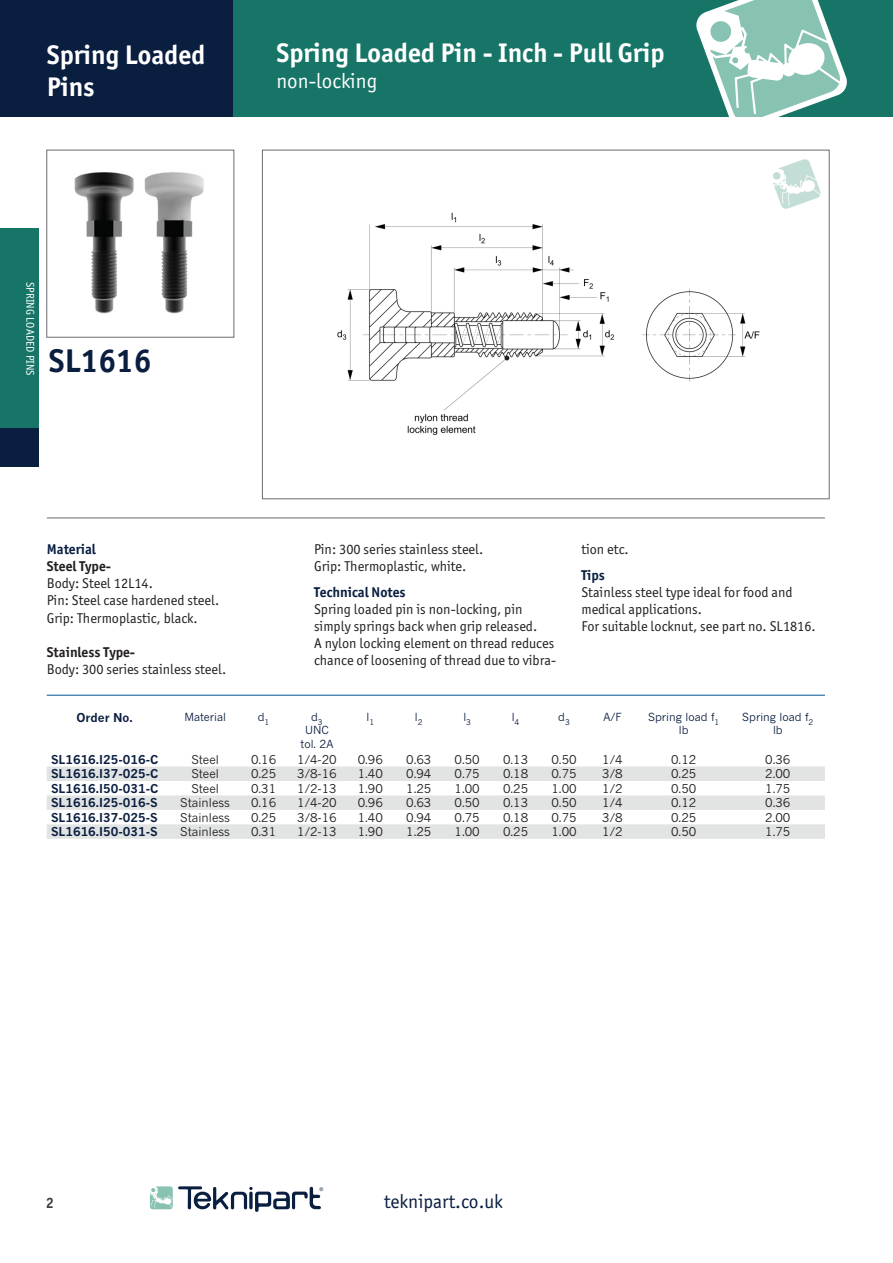
<style>
.page{position:relative;width:893px;height:1263px;background:#fff}
.page>*{position:absolute;margin:0;border:0;box-sizing:border-box;transform-origin:0 0}
.t1{font:700 33px "Officina Sans ITC Pro";color:#0a1e40}
.t2{font:700 27px/32.4px "Officina Sans ITC Pro";color:#fff}
.t3{font:21px "Officina Sans ITC Pro";color:#fff}
.t4{font:19.5px "Officina Sans ITC Pro";color:#0a1e40}
.t5{font:700 15px "Officina Sans ITC Pro";color:#3e3e3f}
.t6{font:14.25px/17.1px "Officina Sans ITC Pro";color:#231f20}
.t7{font:700 14.25px "Officina Sans ITC Pro";color:#0a1e40}
.t8{font:700 14.25px "Officina Sans ITC Pro";color:#231f20}
.t9{font:12px "News Gothic MT Pro";color:#231f20}
.t10{font:700 12px "News Gothic MT Pro";color:#0a1e40}
.t11{font:11.25px "Officina Sans ITC Pro";color:#fff}
.t12{font:11.1px/13.2px "News Gothic MT Pro";color:#0a1e40;text-align:center}
</style>
<div class="page">
<div style="left:0;top:0;width:234px;height:116px;background:#0a1e40"></div>
<div style="left:0;top:228px;width:38px;height:200px;background:#167567"></div>
<div style="left:0;top:428px;width:38px;height:38px;background:#0a1e40"></div>
<div style="left:234px;top:0;width:659px;height:116px;background:#167567"></div>
<svg style="left:696px;top:0;width:151px;height:116px"></svg>
<div style="left:47px;top:150px;width:187px;height:187px;border:1px solid #6d6c6e"></div>
<svg style="left:47px;top:766px;width:778px;height:73px;fill:#e2e4e4"></svg>
<img style="left:74px;top:172px;width:130px;height:142px">
<img style="left:337px;top:212px;width:423px;height:223px">
<img style="left:773px;top:159px;width:48px;height:50px">
<svg style="left:150px;top:1186px;width:173px;height:26px"></svg>
<hr style="left:47px;top:518px;width:778px;height:1px;background:#6d6c6e">
<hr style="left:47px;top:695px;width:778px;height:1px;background:#015194">
<h2 class="t2" style="left:47px;top:38px;width:160px">Spring Loaded<br>Pins</h2>
<h2 class="t2" style="left:276px;top:36px;width:390px">Spring Loaded Pin - Inch - Pull Grip</h2>
<h3 class="t3" style="left:276px;top:69px;width:102px">non-locking</h3>
<p class="t11" style="left:37px;top:282px;width:95px;rotate:90deg">SPRING LOADED PINS</p>
<h1 class="t1" style="left:49px;top:340px;width:104px">SL1616</h1>
<p class="t7" style="left:47px;top:540px;width:51px">Material</p>
<p class="t8" style="left:47px;top:557px;width:66px">Steel Type-</p>
<p class="t6" style="left:47px;top:575px;width:174px">Body: Steel 12L14.<br>Pin: Steel case hardened steel.<br>Grip: Thermoplastic, black.</p>
<p class="t8" style="left:47px;top:643px;width:90px">Stainless Type-</p>
<p class="t6" style="left:47px;top:660px;width:181px">Body: 300 series stainless steel.</p>
<p class="t6" style="left:314px;top:541px;width:171px">Pin: 300 series stainless steel.<br>Grip: Thermoplastic, white.</p>
<p class="t7" style="left:314px;top:583px;width:93px">Technical Notes</p>
<p class="t6" style="left:314px;top:600px;width:242px">Spring loaded pin is non-locking, pin simply springs back when grip released.<br>A nylon locking element on thread reduces chance of loosening of thread due to vibra-</p>
<p class="t6" style="left:581px;top:541px;width:49px">tion etc.</p>
<p class="t7" style="left:581px;top:566px;width:25px">Tips</p>
<p class="t6" style="left:581px;top:583px;width:236px">Stainless steel type ideal for food and medical applications.<br>For suitable locknut, see part no. SL1816.</p>
<p class="t10" style="left:77px;top:710px;width:58px">Order No.</p>
<p class="t12" style="left:184px;top:710px;width:43px">Material</p>
<p class="t12" style="left:258px;top:710px;width:13px">d<sub>1</sub></p>
<p class="t12" style="left:301px;top:710px;width:34px">d<sub>3<br></sub>UNC tol. 2A</p>
<p class="t12" style="left:366px;top:710px;width:9px">l<sub>1</sub></p>
<p class="t12" style="left:415px;top:710px;width:9px">l<sub>2</sub></p>
<p class="t12" style="left:463px;top:710px;width:9px">l<sub>3</sub></p>
<p class="t12" style="left:512px;top:710px;width:9px">l<sub>4</sub></p>
<p class="t12" style="left:558px;top:710px;width:13px">d<sub>3</sub></p>
<p class="t12" style="left:603px;top:710px;width:20px">A/F</p>
<p class="t12" style="left:648px;top:710px;width:73px">Spring load f<sub>1 </sub>lb</p>
<p class="t12" style="left:742px;top:710px;width:73px">Spring load f<sub>2 </sub>lb</p>
<p class="t10" style="left:51px;top:752px;width:109px">SL1616.I25-016-C</p>
<p class="t9" style="left:191px;top:752px;width:29px">Steel</p>
<p class="t9" style="left:251px;top:752px;width:27px">0.16</p>
<p class="t9" style="left:297px;top:752px;width:41px">1/4-20</p>
<p class="t9" style="left:358px;top:752px;width:27px">0.96</p>
<p class="t9" style="left:406px;top:752px;width:27px">0.63</p>
<p class="t9" style="left:455px;top:752px;width:27px">0.50</p>
<p class="t9" style="left:503px;top:752px;width:27px">0.13</p>
<p class="t9" style="left:551px;top:752px;width:27px">0.50</p>
<p class="t9" style="left:602px;top:752px;width:22px">1/4</p>
<p class="t9" style="left:671px;top:752px;width:27px">0.12</p>
<p class="t9" style="left:765px;top:752px;width:27px">0.36</p>
<p class="t10" style="left:51px;top:766px;width:109px">SL1616.I37-025-C</p>
<p class="t9" style="left:191px;top:767px;width:29px">Steel</p>
<p class="t9" style="left:251px;top:767px;width:27px">0.25</p>
<p class="t9" style="left:297px;top:767px;width:41px">3/8-16</p>
<p class="t9" style="left:358px;top:767px;width:27px">1.40</p>
<p class="t9" style="left:406px;top:767px;width:27px">0.94</p>
<p class="t9" style="left:455px;top:767px;width:27px">0.75</p>
<p class="t9" style="left:503px;top:767px;width:27px">0.18</p>
<p class="t9" style="left:551px;top:767px;width:27px">0.75</p>
<p class="t9" style="left:602px;top:767px;width:22px">3/8</p>
<p class="t9" style="left:671px;top:767px;width:27px">0.25</p>
<p class="t9" style="left:765px;top:767px;width:27px">2.00</p>
<p class="t10" style="left:51px;top:781px;width:109px">SL1616.I50-031-C</p>
<p class="t9" style="left:191px;top:781px;width:29px">Steel</p>
<p class="t9" style="left:251px;top:781px;width:27px">0.31</p>
<p class="t9" style="left:297px;top:781px;width:41px">1/2-13</p>
<p class="t9" style="left:358px;top:781px;width:27px">1.90</p>
<p class="t9" style="left:406px;top:781px;width:27px">1.25</p>
<p class="t9" style="left:455px;top:781px;width:27px">1.00</p>
<p class="t9" style="left:503px;top:781px;width:27px">0.25</p>
<p class="t9" style="left:551px;top:781px;width:27px">1.00</p>
<p class="t9" style="left:602px;top:781px;width:22px">1/2</p>
<p class="t9" style="left:671px;top:781px;width:27px">0.50</p>
<p class="t9" style="left:765px;top:781px;width:27px">1.75</p>
<p class="t10" style="left:51px;top:795px;width:108px">SL1616.I25-016-S</p>
<p class="t9" style="left:180px;top:795px;width:51px">Stainless</p>
<p class="t9" style="left:251px;top:795px;width:27px">0.16</p>
<p class="t9" style="left:297px;top:795px;width:41px">1/4-20</p>
<p class="t9" style="left:358px;top:795px;width:27px">0.96</p>
<p class="t9" style="left:406px;top:795px;width:27px">0.63</p>
<p class="t9" style="left:455px;top:795px;width:27px">0.50</p>
<p class="t9" style="left:503px;top:795px;width:27px">0.13</p>
<p class="t9" style="left:551px;top:795px;width:27px">0.50</p>
<p class="t9" style="left:602px;top:795px;width:22px">1/4</p>
<p class="t9" style="left:671px;top:795px;width:27px">0.12</p>
<p class="t9" style="left:765px;top:795px;width:27px">0.36</p>
<p class="t10" style="left:51px;top:810px;width:108px">SL1616.I37-025-S</p>
<p class="t9" style="left:180px;top:810px;width:51px">Stainless</p>
<p class="t9" style="left:251px;top:810px;width:27px">0.25</p>
<p class="t9" style="left:297px;top:810px;width:41px">3/8-16</p>
<p class="t9" style="left:358px;top:810px;width:27px">1.40</p>
<p class="t9" style="left:406px;top:810px;width:27px">0.94</p>
<p class="t9" style="left:455px;top:810px;width:27px">0.75</p>
<p class="t9" style="left:503px;top:810px;width:27px">0.18</p>
<p class="t9" style="left:551px;top:810px;width:27px">0.75</p>
<p class="t9" style="left:602px;top:810px;width:22px">3/8</p>
<p class="t9" style="left:671px;top:810px;width:27px">0.25</p>
<p class="t9" style="left:765px;top:810px;width:27px">2.00</p>
<p class="t10" style="left:51px;top:824px;width:108px">SL1616.I50-031-S</p>
<p class="t9" style="left:180px;top:824px;width:51px">Stainless</p>
<p class="t9" style="left:251px;top:824px;width:27px">0.31</p>
<p class="t9" style="left:297px;top:824px;width:41px">1/2-13</p>
<p class="t9" style="left:358px;top:824px;width:27px">1.90</p>
<p class="t9" style="left:406px;top:824px;width:27px">1.25</p>
<p class="t9" style="left:455px;top:824px;width:27px">1.00</p>
<p class="t9" style="left:503px;top:824px;width:27px">0.25</p>
<p class="t9" style="left:551px;top:824px;width:27px">1.00</p>
<p class="t9" style="left:602px;top:824px;width:22px">1/2</p>
<p class="t9" style="left:671px;top:824px;width:27px">0.50</p>
<p class="t9" style="left:765px;top:824px;width:27px">1.75</p>
<p class="t5" style="left:46px;top:1193px;width:10px">2</p>
<h3 class="t4" style="left:384px;top:1189px;width:120px">teknipart.co.uk</h3>
</div>
